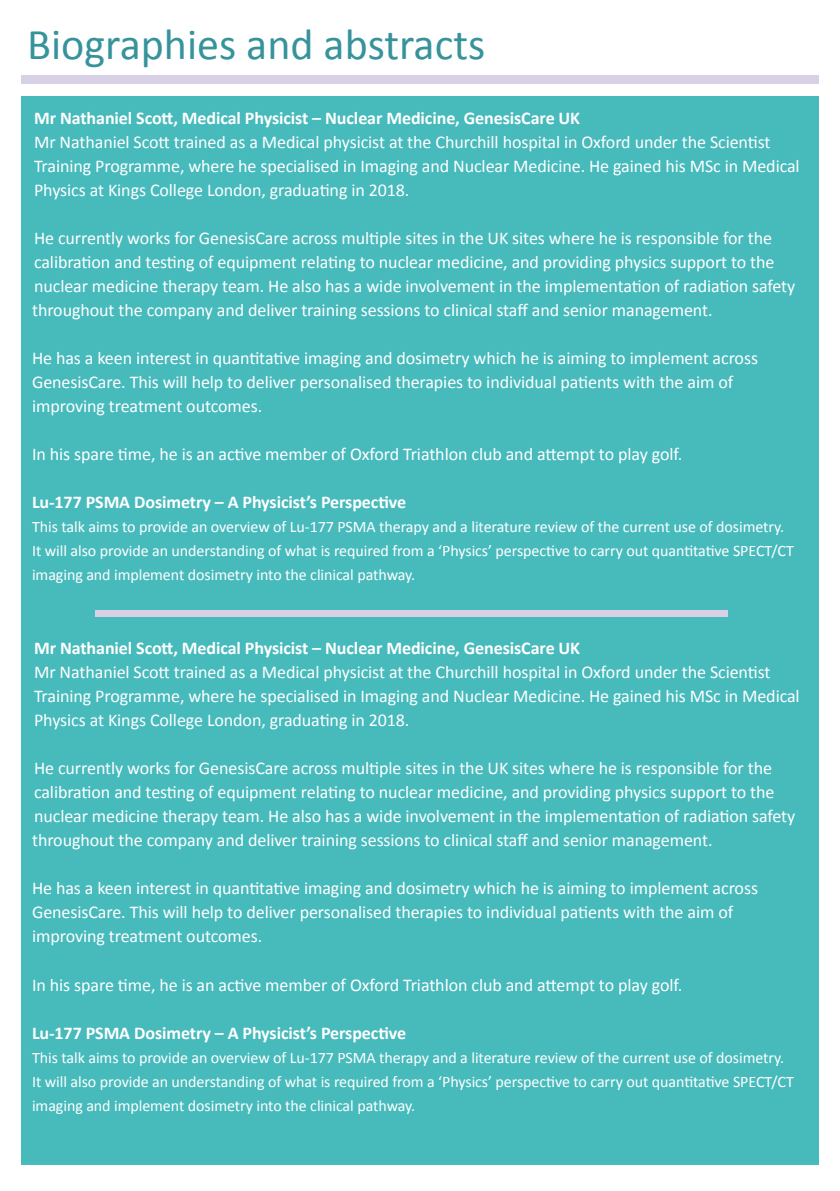
<style>
.page{position:relative;width:840px;height:1191px;background:#fff}
.page>*{position:absolute;margin:0;border:0;box-sizing:border-box;transform-origin:0 0}
.t1{font:44px "Calibri";color:#37939b}
.t2{font:18px/24px "Calibri";letter-spacing:-.005em;color:#fff}
.t3{font:700 18px "Calibri";letter-spacing:-.005em;color:#fff}
.t4{font:16px/24px "Calibri";letter-spacing:-.005em;color:#fff}
</style>
<div class="page">
<div style="left:21px;top:96px;width:797px;height:1068px;background:#47babc"></div>
<div style="left:21px;top:75px;width:797px;height:9px;background:#d8d1e6"></div>
<div style="left:95px;top:611px;width:632px;height:6px;background:#d8d1e6"></div>
<p class="t1" style="left:27px;top:17px;width:459px">Biographies and abstracts</p>
<p class="t3" style="left:34px;top:107px;width:547px">Mr Nathaniel Scott, Medical Physicist – Nuclear Medicine, GenesisCare UK</p>
<p class="t2" style="left:34px;top:130px;width:766px">Mr Nathaniel Scott trained as a Medical physicist at the Churchill hospital in Oxford under the Scientist<br>Training Programme, where he specialised in Imaging and Nuclear Medicine. He gained his MSc in Medical<br>Physics at Kings College London, graduating in 2018.</p>
<p class="t2" style="left:32px;top:226px;width:764px">He currently works for GenesisCare across multiple sites in the UK sites where he is responsible for the calibration and testing of equipment relating to nuclear medicine, and providing physics support to the nuclear medicine therapy team. He also has a wide involvement in the implementation of radiation safety throughout the company and deliver training sessions to clinical staff and senior management.</p>
<p class="t2" style="left:32px;top:346px;width:727px">He has a keen interest in quantitative imaging and dosimetry which he is aiming to implement across<br>GenesisCare. This will help to deliver personalised therapies to individual patients with the aim of improving treatment outcomes.</p>
<p class="t2" style="left:32px;top:442px;width:651px">In his spare time, he is an active member of Oxford Triathlon club and attempt to play golf.</p>
<p class="t3" style="left:32px;top:491px;width:375px">Lu-177 PSMA Dosimetry – A Physicist’s Perspective</p>
<p class="t4" style="left:32px;top:515px;width:763px">This talk aims to provide an overview of Lu-177 PSMA therapy and a literature review of the current use of dosimetry.<br>It will also provide an understanding of what is required from a ‘Physics’ perspective to carry out quantitative SPECT/CT imaging and implement dosimetry into the clinical pathway.</p>
<p class="t3" style="left:34px;top:637px;width:547px">Mr Nathaniel Scott, Medical Physicist – Nuclear Medicine, GenesisCare UK</p>
<p class="t2" style="left:34px;top:660px;width:766px">Mr Nathaniel Scott trained as a Medical physicist at the Churchill hospital in Oxford under the Scientist<br>Training Programme, where he specialised in Imaging and Nuclear Medicine. He gained his MSc in Medical<br>Physics at Kings College London, graduating in 2018.</p>
<p class="t2" style="left:32px;top:756px;width:764px">He currently works for GenesisCare across multiple sites in the UK sites where he is responsible for the calibration and testing of equipment relating to nuclear medicine, and providing physics support to the nuclear medicine therapy team. He also has a wide involvement in the implementation of radiation safety throughout the company and deliver training sessions to clinical staff and senior management.</p>
<p class="t2" style="left:32px;top:876px;width:727px">He has a keen interest in quantitative imaging and dosimetry which he is aiming to implement across<br>GenesisCare. This will help to deliver personalised therapies to individual patients with the aim of improving treatment outcomes.</p>
<p class="t2" style="left:32px;top:972px;width:651px">In his spare time, he is an active member of Oxford Triathlon club and attempt to play golf.</p>
<p class="t3" style="left:32px;top:1021px;width:375px">Lu-177 PSMA Dosimetry – A Physicist’s Perspective</p>
<p class="t4" style="left:32px;top:1045px;width:763px">This talk aims to provide an overview of Lu-177 PSMA therapy and a literature review of the current use of dosimetry.<br>It will also provide an understanding of what is required from a ‘Physics’ perspective to carry out quantitative SPECT/CT imaging and implement dosimetry into the clinical pathway.</p>
</div>
